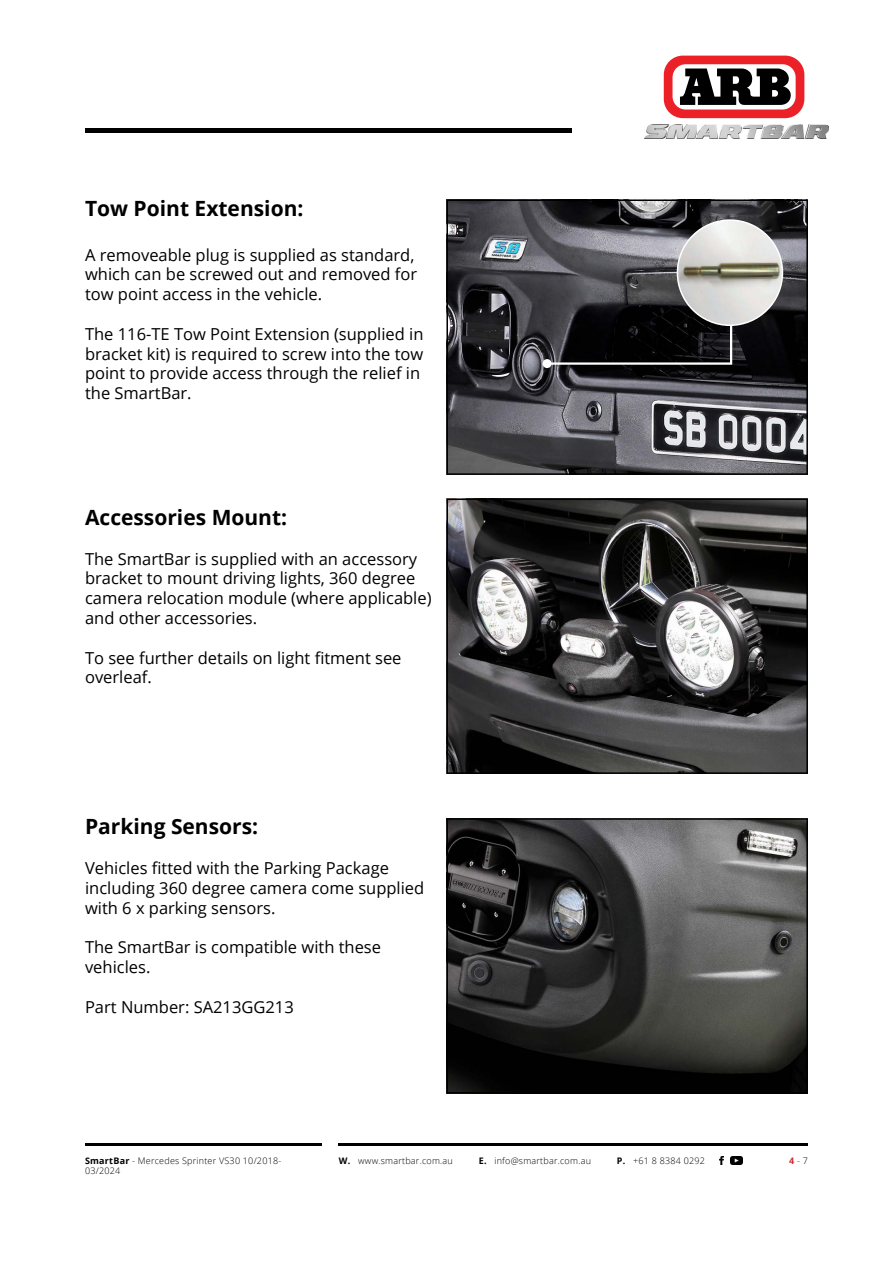
<style>
.page{position:relative;width:893px;height:1263px;background:#fff}
.page>*{position:absolute;margin:0;border:0;box-sizing:border-box;transform-origin:0 0}
.t1{font:700 21px "Open Sans";color:#000}
.t2{font:16.5px/19.8px "Open Sans";color:#000}
.t3{font:300 9px/10.8px "Open Sans";letter-spacing:.025em;color:#000}
.s1{font-weight:700}
.s2{font-weight:700;color:#d2232a}
</style>
<div class="page">
<hr style="left:85px;top:128px;width:486px;height:4px;background:#000">
<svg style="left:662px;top:54px;width:144px;height:66px"></svg>
<svg style="left:664px;top:56px;width:140px;height:62px"></svg>
<img style="left:645px;top:124px;width:183px;height:15px">
<hr style="left:85px;top:1143px;width:237px;height:2px;background:#000">
<hr style="left:339px;top:1143px;width:469px;height:2px;background:#000">
<svg style="left:720px;top:1156px;width:4px;height:8px"></svg>
<svg style="left:731px;top:1156px;width:11px;height:8px"></svg>
<img style="left:449px;top:821px;width:356px;height:269px">
<div style="left:446px;top:818px;width:362px;height:275px;border:2px solid #000"></div>
<img style="left:449px;top:202px;width:356px;height:270px">
<div style="left:446px;top:199px;width:362px;height:276px;border:2px solid #000"></div>
<img style="left:449px;top:501px;width:356px;height:270px">
<div style="left:446px;top:498px;width:362px;height:276px;border:2px solid #000"></div>
<svg style="left:545px;top:242px;width:188px;height:124px"></svg>
<div style="left:543px;top:359px;width:9px;height:9px;background:#fff;border-radius:50%"></div>
<img style="left:677px;top:220px;width:105px;height:105px;border-radius:53px">
<div style="left:677px;top:219px;width:106px;height:107px;border:2px solid #fff;border-radius:50%"></div>
<p class="t1" style="left:85px;top:193px;width:220px">Tow Point Extension:</p>
<p class="t2" style="left:85px;top:244px;width:334px">A removeable plug is supplied as standard, which can be screwed out and removed for tow point access in the vehicle.</p>
<p class="t2" style="left:85px;top:323px;width:340px">The 116-TE Tow Point Extension (supplied in bracket kit) is required to screw into the tow point to provide access through the relief in the SmartBar.</p>
<p class="t1" style="left:85px;top:502px;width:204px">Accessories Mount:</p>
<p class="t2" style="left:85px;top:548px;width:348px">The SmartBar is supplied with an accessory bracket to mount driving lights, 360 degree camera relocation module (where applicable) and other accessories.</p>
<p class="t2" style="left:85px;top:647px;width:318px">To see further details on light fitment see overleaf.</p>
<p class="t1" style="left:85px;top:812px;width:175px">Parking Sensors:</p>
<p class="t2" style="left:85px;top:858px;width:341px">Vehicles fitted with the Parking Package including 360 degree camera come supplied with 6 x parking sensors.</p>
<p class="t2" style="left:85px;top:937px;width:298px">The SmartBar is compatible with these vehicles.</p>
<p class="t2" style="left:85px;top:996px;width:210px">Part Number: SA213GG213</p>
<p class="t3" style="left:85px;top:1155px;width:198px"><span class="s1">SmartBar</span> - Mercedes Sprinter VS30 10/2018-<br>03/2024</p>
<p class="t3" style="left:339px;top:1155px;width:116px"><span class="s1">W.</span> www.smartbar.com.au</p>
<p class="t3" style="left:479px;top:1155px;width:114px"><span class="s1">E.</span> info@smartbar.com.au</p>
<p class="t3" style="left:617px;top:1155px;width:90px"><span class="s1">P.</span> +61 8 8384 0292</p>
<p class="t3" style="left:789px;top:1155px;width:20px"><span class="s2">4</span> - 7</p>
</div>
